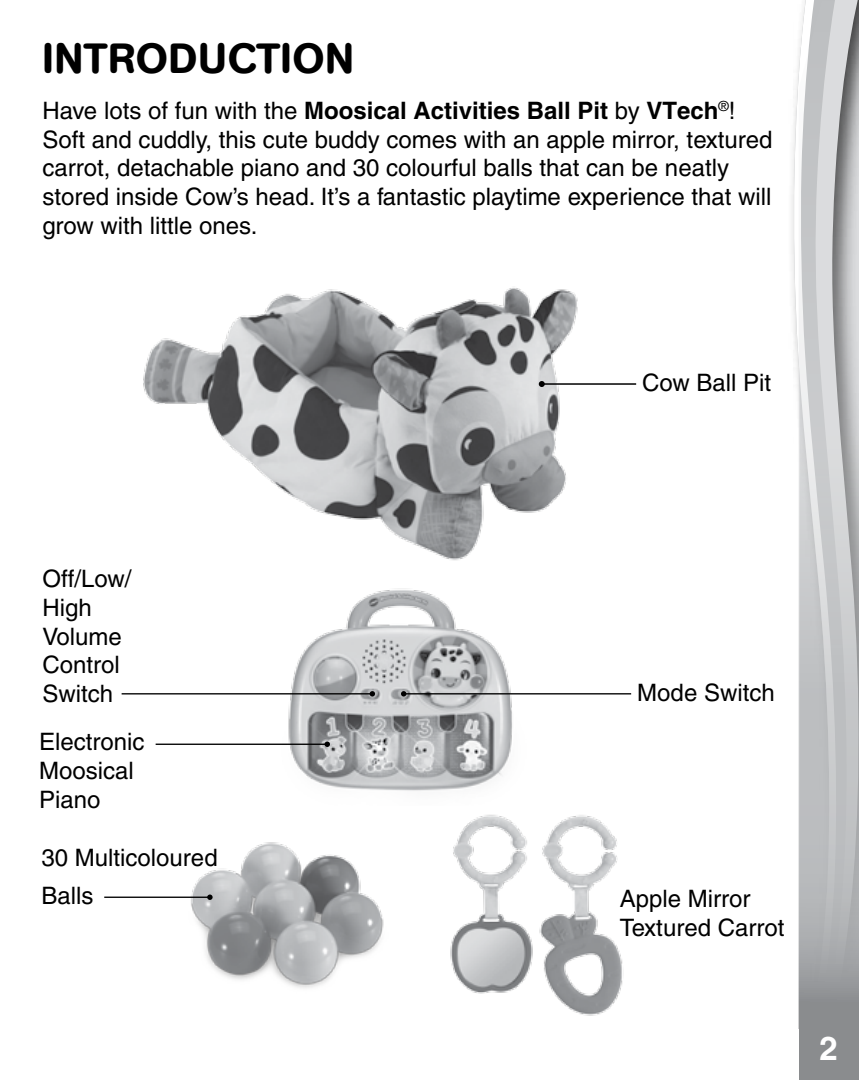
<style>
.page{position:relative;width:859px;height:1080px;background:#fff}
.page>*{position:absolute;margin:0;border:0;box-sizing:border-box;transform-origin:0 0}
.t1{font:500 42px "AG Book Rounded";letter-spacing:.02em;color:#000}
.t2{font:700 33px "Helvetica";color:#fff}
.t3{font:500 24px/28.8px "Helvetica";color:#000}
.s1{font-weight:700}
</style>
<div class="page">
<svg style="left:793px;top:55px;width:6px;height:974px"></svg>
<svg style="left:799px;top:0;width:60px;height:1080px;background:#bdbec0"></svg>
<img style="left:168px;top:842px;width:216px;height:146px">
<hr style="left:104px;top:897px;width:106px;height:1px;background:#000">
<svg style="left:207px;top:895px;width:6px;height:5px"></svg>
<img style="left:143px;top:288px;width:435px;height:273px">
<img style="left:450px;top:814px;width:173px;height:202px">
<img style="left:263px;top:588px;width:249px;height:203px">
<hr style="left:122px;top:693px;width:250px;height:2px;background:#000">
<svg style="left:370px;top:691px;width:5px;height:6px"></svg>
<hr style="left:156px;top:744px;width:171px;height:1px;background:#000">
<svg style="left:325px;top:742px;width:5px;height:5px"></svg>
<hr style="left:542px;top:383px;width:94px;height:2px;background:#000">
<svg style="left:539px;top:381px;width:6px;height:6px"></svg>
<hr style="left:404px;top:693px;width:227px;height:2px;background:#000">
<svg style="left:401px;top:691px;width:5px;height:6px"></svg>
<h1 class="t1" style="left:42px;top:34px;width:313px">INTRODUCTION</h1>
<p class="t3" style="left:42px;top:96px;width:732px">Have lots of fun with the <span class="s1">Moosical Activities Ball Pit</span> by <span class="s1">VTech</span><sup>®</sup>!<br>Soft and cuddly, this cute buddy comes with an apple mirror, textured carrot, detachable piano and 30 colourful balls that can be neatly stored inside Cow’s head. It’s a fantastic playtime experience that will grow with little ones.</p>
<p class="t3" style="left:642px;top:368px;width:130px">Cow Ball Pit</p>
<p class="t3" style="left:42px;top:564px;width:91px">Off/Low/<br>High<br>Volume<br>Control<br>Switch</p>
<p class="t3" style="left:39px;top:727px;width:107px">Electronic<br>Moosical<br>Piano</p>
<p class="t3" style="left:42px;top:839px;width:178px;line-height:37.2px">30 Multicoloured<br>Balls</p>
<p class="t3" style="left:637px;top:679px;width:139px">Mode Switch</p>
<p class="t3" style="left:620px;top:884px;width:166px">Apple Mirror<br>Textured Carrot</p>
<h2 class="t2" style="left:820px;top:1025px;width:25px">2 <sup>2</sup>2</h2>
</div>
